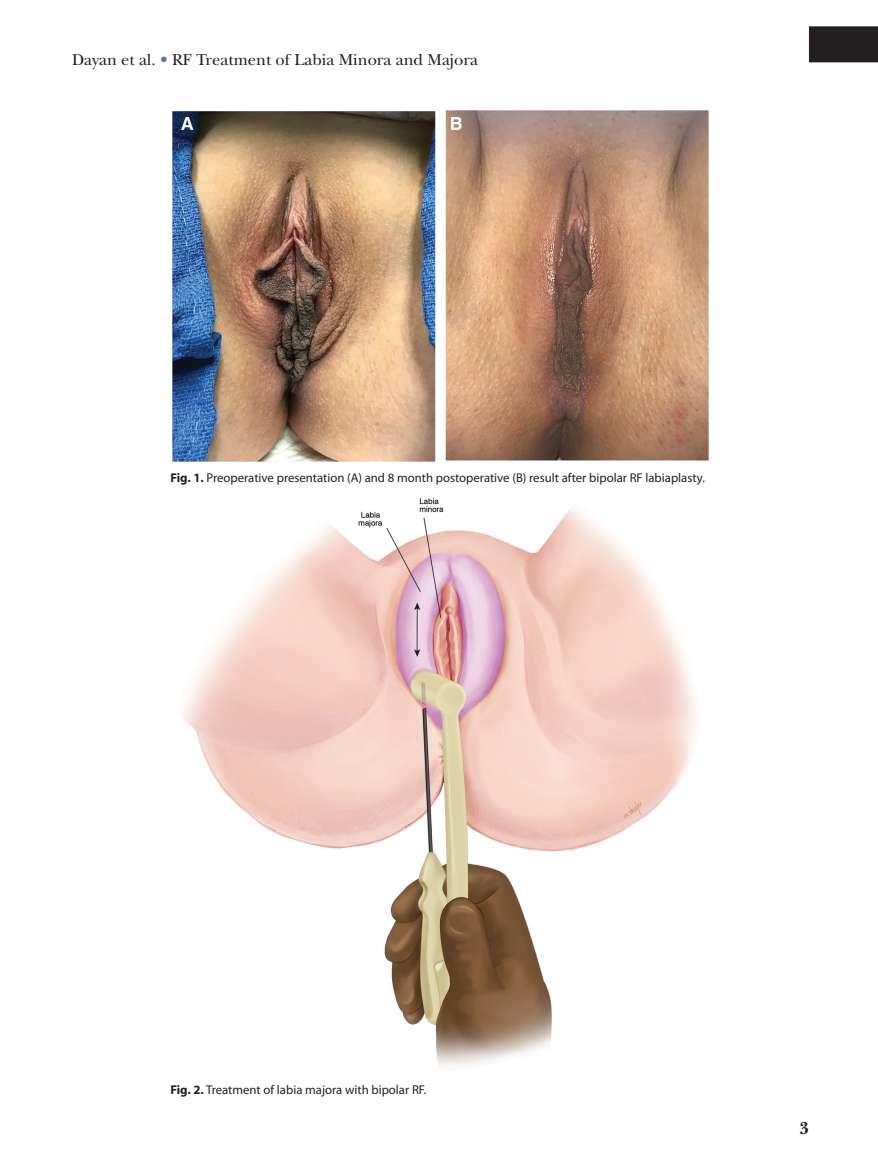
<style>
.page{position:relative;width:878px;height:1175px;background:#fff}
.page>*{position:absolute;margin:0;border:0;box-sizing:border-box;transform-origin:0 0}
.t1{font:700 18px "New Baskerville Std";color:#231f20}
.t2{font:16.5px "New Baskerville Std";color:#231f20}
.t3{font:12.75px "Myriad Pro";color:#231f20}
.s1{color:#5779bc}
.s2{font-weight:700}
</style>
<div class="page">
<div style="left:808px;top:26px;width:70px;height:36px;background:#231f20"></div>
<img style="left:172px;top:110px;width:537px;height:352px">
<img style="left:182px;top:498px;width:515px;height:569px">
<p class="t2" style="left:72px;top:50px;width:407px">Dayan et al. <span class="s1">•</span> RF Treatment of Labia Minora and Majora</p>
<p class="t3" style="left:170px;top:470px;width:536px"><span class="s2">Fig. 1.</span> Preoperative presentation (A) and 8 month postoperative (B) result after bipolar RF labiaplasty.</p>
<p class="t3" style="left:170px;top:1081px;width:257px"><span class="s2">Fig. 2.</span> Treatment of labia majora with bipolar RF.</p>
<h1 class="t1" style="left:799px;top:1118px;width:11px">3</h1>
</div>
